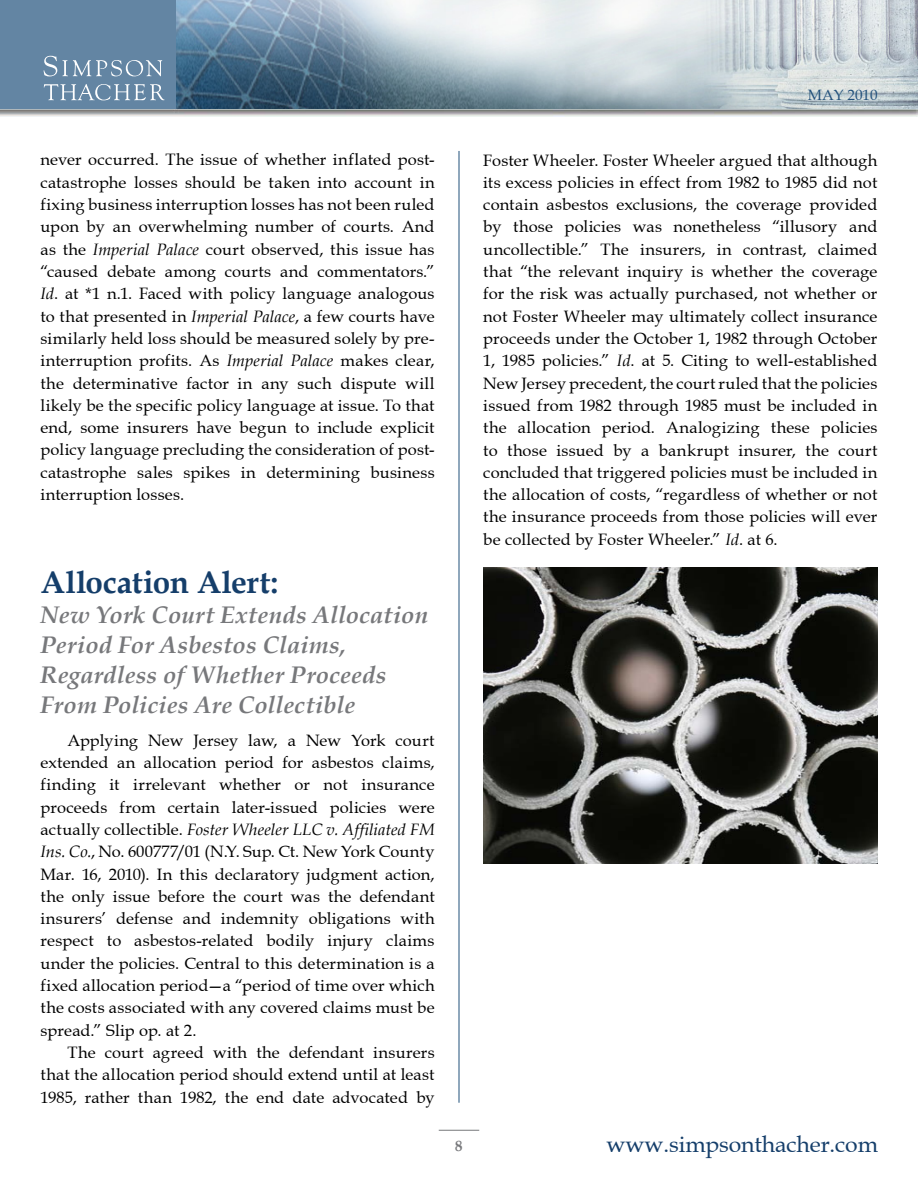
<style>
.page{position:relative;width:918px;height:1188px;background:#fff}
.page>*{position:absolute;margin:0;border:0;box-sizing:border-box;transform-origin:0 0}
.t1{font:700 31.5px "Book Antiqua";color:#153e6a}
.t2{font:italic 700 24px/30px "Book Antiqua";letter-spacing:.01em;color:#77787b}
.t3{font:22.95px "Book Antiqua";letter-spacing:-.005em;color:#153e6a}
.t4{font:16.5px/22.4px "Book Antiqua";letter-spacing:.01em;color:#000;text-align:justify}
.t5{font:15px "Book Antiqua";color:#21507b}
.t6{font:700 15px "Book Antiqua";color:#77787b}
.s1{font-style:italic}
</style>
<div class="page">
<img style="left:177px;top:0;width:741px;height:109px">
<div style="left:0;top:0;width:176px;height:109px;background:#6385a3"></div>
<svg style="left:44px;top:56px;width:118px;height:20px"></svg>
<svg style="left:44px;top:84px;width:121px;height:16px"></svg>
<hr style="left:459px;top:151px;width:1px;height:952px;background:#21507b">
<hr style="left:439px;top:1130px;width:40px;height:1px;background:#77787b">
<img style="left:483px;top:567px;width:395px;height:297px">
<p class="t5" style="left:808px;top:86px;width:71px">MAY 2010</p>
<p class="t4" style="left:40px;top:149px;width:396px">never occurred. The issue of whether inflated post&shy;catastrophe losses should be taken into account in fixing business interruption losses has not been ruled upon by an overwhelming number of courts. And as the <span class="s1">Imperial Palace</span> court observed, this issue has “caused debate among courts and commentators.” <span class="s1">Id</span>. at *1 n.1. Faced with policy language analogous to that presented in <span class="s1">Imperial Palace</span>, a few courts have similarly held loss should be measured solely by pre&shy;interruption profits. As <span class="s1">Imperial Palace</span> makes clear, the determinative factor in any such dispute will likely be the specific policy language at issue. To that end, some insurers have begun to include explicit policy language precluding the consideration of post&shy;catastrophe sales spikes in determining business interruption losses.</p>
<h1 class="t1" style="left:40px;top:561px;width:239px">Allocation Alert:</h1>
<h2 class="t2" style="left:40px;top:600px;width:389px">New York Court Extends Allocation<br>Period For Asbestos Claims,<br>Regardless of Whether Proceeds<br>From Policies Are Collectible</h2>
<p class="t4" style="left:41px;top:729px;width:396px;text-indent:27px">Applying New Jersey law, a New York court extended an allocation period for asbestos claims, finding it irrelevant whether or not insurance proceeds from certain later-issued policies were actually collectible. <span class="s1">Foster Wheeler LLC v. Affiliated FM Ins. Co.</span>, No. 600777/01 (N.Y. Sup. Ct. New York County Mar. 16, 2010). In this declaratory judgment action, the only issue before the court was the defendant insurers’ defense and indemnity obligations with respect to asbestos-related bodily injury claims under the policies. Central to this determination is a fixed allocation period—a “period of time over which the costs associated with any covered claims must be spread.” Slip op. at 2.</p>
<p class="t4" style="left:41px;top:1041px;width:396px;text-indent:27px">The court agreed with the defendant insurers that the allocation period should extend until at least 1985, rather than 1982, the end date advocated by</p>
<p class="t6" style="left:455px;top:1136px;width:9px">8</p>
<p class="t4" style="left:483px;top:149px;width:396px">Foster Wheeler. Foster Wheeler argued that although its excess policies in effect from 1982 to 1985 did not contain asbestos exclusions, the coverage provided by those policies was nonetheless “illusory and uncollectible.” The insurers, in contrast, claimed that “the relevant inquiry is whether the coverage for the risk was actually purchased, not whether or not Foster Wheeler may ultimately collect insurance proceeds under the October 1, 1982 through October 1, 1985 policies.” <span class="s1">Id</span>. at 5. Citing to well-established New Jersey precedent, the court ruled that the policies issued from 1982 through 1985 must be included in the allocation period. Analogizing these policies to those issued by a bankrupt insurer, the court concluded that triggered policies must be included in the allocation of costs, “regardless of whether or not the insurance proceeds from those policies will ever be collected by Foster Wheeler.” <span class="s1">Id</span>. at 6.</p>
<h3 class="t3" style="left:607px;top:1130px;width:273px">www.simpsonthacher.com</h3>
</div>
